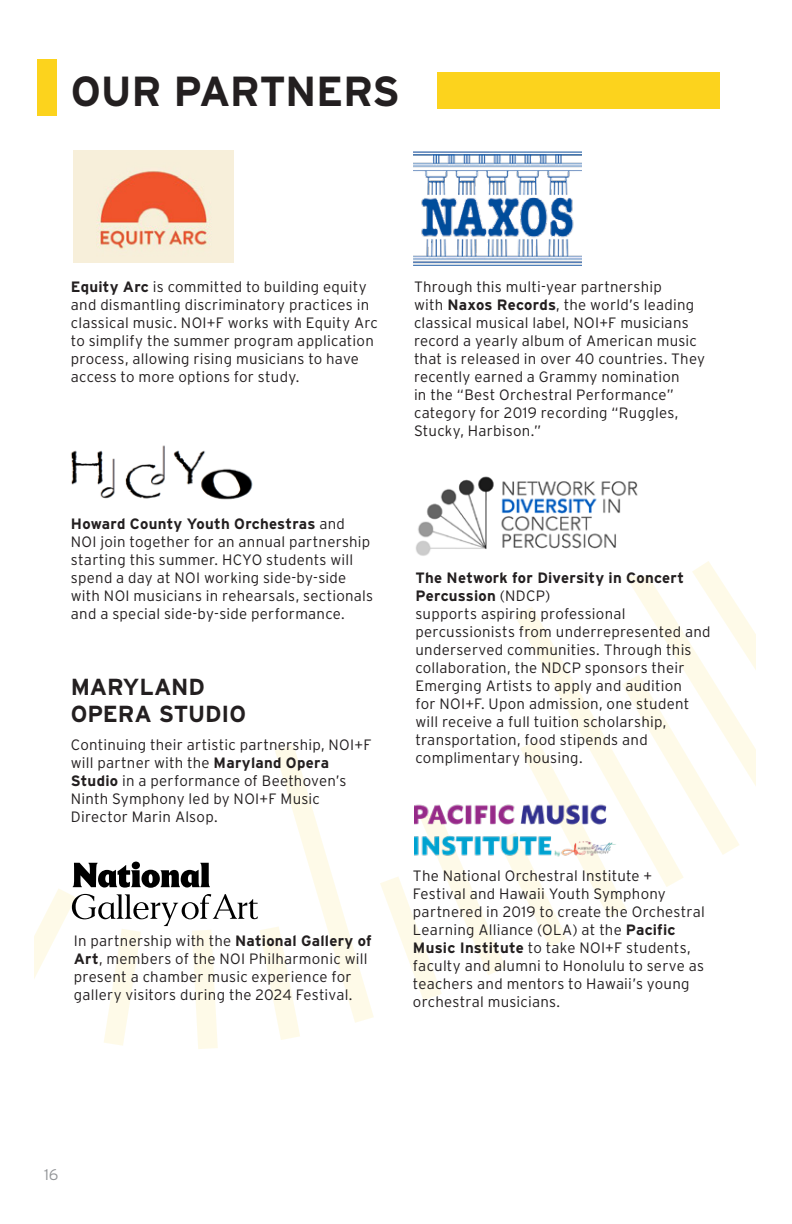
<style>
.page{position:relative;width:792px;height:1224px;background:#fff}
.page>*{position:absolute;margin:0;border:0;box-sizing:border-box;transform-origin:0 0}
.Page_Headers{font:700 42px "Interstate";letter-spacing:-.015em;color:#231f20}
.Partners-_Title{font:700 23.2px/27.8px "Interstate";letter-spacing:-.005em;color:#231f20}
.t1{font:300 15.6px "Interstate";color:#939598}
.Partners-_Copy{font:300 15px/18px "Interstate";letter-spacing:.015em;color:#231f20}
.s1{font-weight:700}
</style>
<div class="page">
<svg style="left:380px;top:561px;width:376px;height:439px"></svg>
<div style="left:37px;top:59px;width:19px;height:56px;background:#fcd31d"></div>
<div style="left:438px;top:72px;width:282px;height:37px;background:#fcd31d"></div>
<img style="left:73px;top:150px;width:160px;height:113px">
<img style="left:71px;top:445px;width:182px;height:55px">
<svg style="left:35px;top:745px;width:339px;height:304px"></svg>
<img style="left:413px;top:152px;width:169px;height:114px">
<img style="left:414px;top:476px;width:250px;height:99px">
<img style="left:414px;top:794px;width:220px;height:74px">
<p class="Page_Headers" style="left:71px;top:67px;width:330px">OUR PARTNERS</p>
<p class="Partners-_Copy" style="left:71px;top:278px;width:309px"><span class="s1">Equity Arc</span> is committed to building equity and dismantling discriminatory practices in classical music. NOI+F works with Equity Arc to simplify the summer program application process, allowing rising musicians to have access to more options for study.</p>
<p class="Partners-_Copy" style="left:71px;top:515px;width:304px"><span class="s1">Howard County Youth Orchestras</span> and NOI join together for an annual partnership starting this summer. HCYO students will spend a day at NOI working side-by-side with NOI musicians in rehearsals, sectionals and a special side-by-side performance.</p>
<p class="Partners-_Title" style="left:71px;top:672px;width:177px">MARYLAND<br>OPERA STUDIO</p>
<p class="Partners-_Copy" style="left:71px;top:736px;width:302px">Continuing their artistic partnership, NOI+F will partner with the <span class="s1">Maryland Opera Studio</span> in a performance of Beethoven’s Ninth Symphony led by NOI+F Music Director Marin Alsop.</p>
<p class="Partners-_Copy" style="left:74px;top:932px;width:300px">In partnership with the <span class="s1">National Gallery of Art</span>, members of the NOI Philharmonic will present a chamber music experience for gallery visitors during the 2024 Festival.</p>
<p class="Partners-_Copy" style="left:414px;top:278px;width:293px">Through this multi-year partnership<br>with <span class="s1">Naxos Records</span>, the world’s leading classical musical label, NOI+F musicians record a yearly album of American music that is released in over 40 countries. They recently earned a Grammy nomination<br>in the “Best Orchestral Performance” category for 2019 recording “Ruggles, Stucky, Harbison.”</p>
<p class="Partners-_Copy" style="left:415px;top:569px;width:297px"><span class="s1">The Network for Diversity in Concert Percussion</span> (NDCP)<br>supports aspiring professional percussionists from underrepresented and underserved communities. Through this collaboration, the NDCP sponsors their Emerging Artists to apply and audition<br>for NOI+F. Upon admission, one student will receive a full tuition scholarship, transportation, food stipends and complimentary housing.</p>
<p class="Partners-_Copy" style="left:413px;top:866px;width:293px">The National Orchestral Institute + Festival and Hawaii Youth Symphony partnered in 2019 to create the Orchestral Learning Alliance (OLA) at the <span class="s1">Pacific Music Institute</span> to take NOI+F students, faculty and alumni to Honolulu to serve as teachers and mentors to Hawaii’s young orchestral musicians.</p>
<p class="t1" style="left:44px;top:1166px;width:16px">16</p>
</div>
